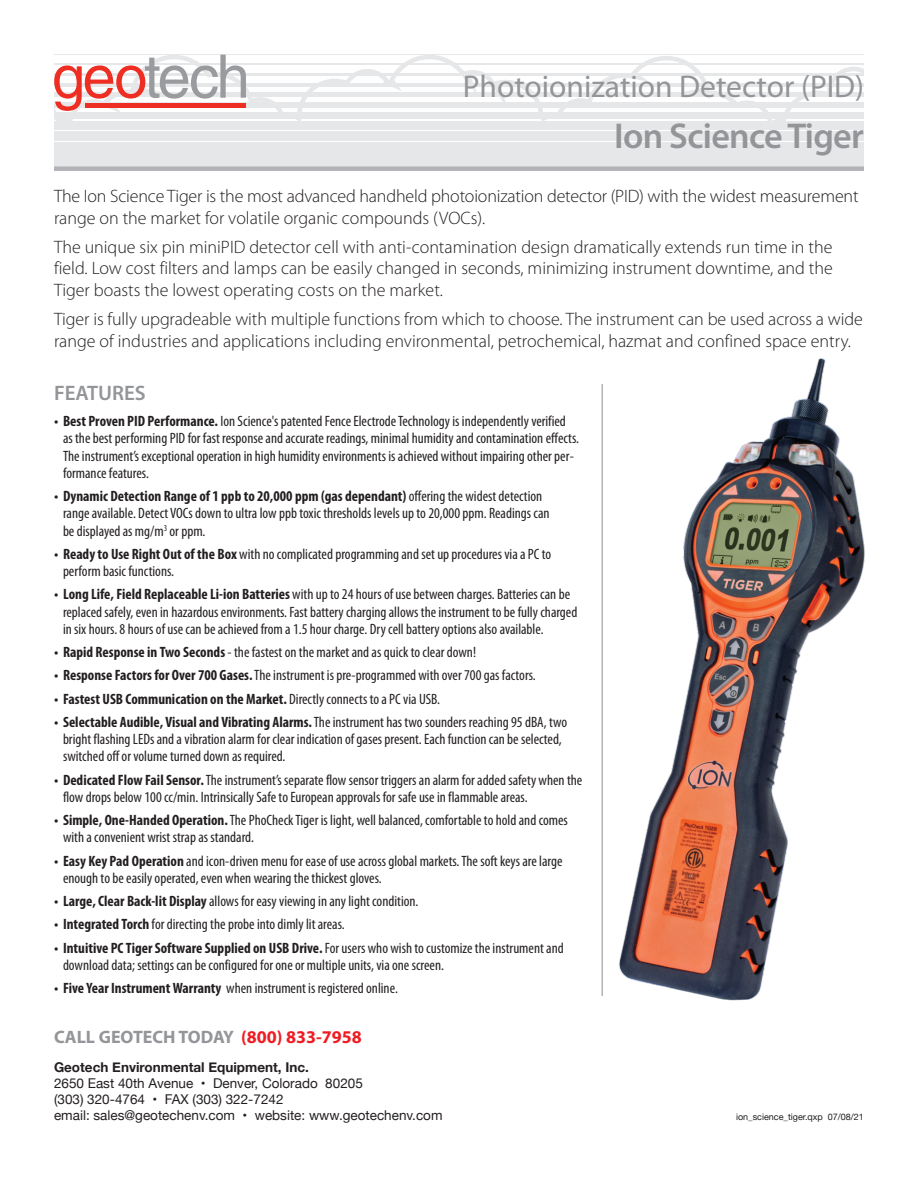
<style>
.page{position:relative;width:918px;height:1188px;background:#fff}
.page>*{position:absolute;margin:0;border:0;box-sizing:border-box;transform-origin:0 0}
.t1{font:600 36px "Myriad Pro";letter-spacing:-.02em;color:#939598}
.t2{font:31.5px "Myriad Pro";color:#939598}
.t3{font:600 21px "Myriad Pro";color:#939598}
.t4{font:300 18px/21.6px "Myriad Pro";letter-spacing:-.005em;color:#231f20}
.t5{font:700 18px "Myriad Pro";color:#939598}
.t6{font:condensed 15px/17.2px "Myriad Pro";color:#231f20}
.t7{font:700 condensed 15px "Myriad Pro";color:#231f20}
.t8{font:13.5px "Helvetica Neue";color:#231f20}
.t9{font:700 13.5px "Helvetica Neue";color:#231f20}
.t10{font:9px "Helvetica Neue";color:#231f20}
.s1{font-weight:700}
.s2{font-weight:400}
.s3{color:#ee1d23}
</style>
<div class="page">
<hr style="left:602px;top:384px;width:1px;height:612px;background:#b2b3b7">
<svg style="left:54px;top:55px;width:810px;height:100px"></svg>
<hr style="left:54px;top:54px;width:810px;height:1px;background:#e6e7e9">
<hr style="left:54px;top:64px;width:810px;height:1px;background:#e6e7e9">
<hr style="left:54px;top:73px;width:810px;height:3px;background:#e6e7e9">
<hr style="left:54px;top:83px;width:810px;height:4px;background:#e6e7e9">
<div style="left:54px;top:92px;width:810px;height:5px;background:#e6e7e9"></div>
<div style="left:54px;top:102px;width:810px;height:6px;background:#e6e7e9"></div>
<div style="left:54px;top:112px;width:810px;height:6px;background:#e6e7e9"></div>
<div style="left:54px;top:121px;width:810px;height:8px;background:#e6e7e9"></div>
<div style="left:54px;top:131px;width:810px;height:10px;background:#e6e7e9"></div>
<div style="left:54px;top:142px;width:810px;height:12px;background:#e6e7e9"></div>
<div style="left:54px;top:155px;width:810px;height:12px;background:#e6e7e9"></div>
<svg style="left:54px;top:55px;width:192px;height:56px"></svg>
<div style="left:85px;top:103px;width:161px;height:5px;background:#ee2e22"></div>
<div style="left:54px;top:166px;width:810px;height:5px;background:#b2b3b7"></div>
<img style="left:619px;top:358px;width:246px;height:643px">
<p class="t2" style="left:463px;top:74px;width:403px">Photoionization Detector (PID)</p>
<p class="t1" style="left:614px;top:122px;width:251px">Ion Science Tiger</p>
<p class="t4" style="left:54px;top:187px;width:806px">The Ion Science Tiger is the most advanced handheld photoionization detector (PID) with the widest measurement range on the market for volatile organic compounds (VOCs).</p>
<p class="t4" style="left:54px;top:238px;width:780px;text-align:justify">The unique six pin miniPID detector cell with anti-contamination design dramatically extends run time in the field. Low cost filters and lamps can be easily changed in seconds, minimizing instrument downtime, and the Tiger boasts the lowest operating costs on the market.</p>
<p class="t4" style="left:54px;top:310px;width:810px">Tiger is fully upgradeable with multiple functions from which to choose. The instrument can be used across a wide range of industries and applications including environmental, petrochemical, hazmat and confined space entry.</p>
<p class="t3" style="left:54px;top:385px;width:93px">FEATURES</p>
<p class="t6" style="left:63px;top:414px;width:518px;text-indent:-9px"><span class="s1">• Best Proven PID Performance.</span> Ion Science's patented Fence Electrode Technology is independently verified as the best performing PID for fast response and accurate readings, minimal humidity and contamination effects.<br>The instrument’s exceptional operation in high humidity environments is achieved without impairing other per&shy;formance features.</p>
<p class="t6" style="left:63px;top:489px;width:488px;text-indent:-9px"><span class="s1">• Dynamic Detection Range of 1 ppb to 20,000 ppm (gas dependant)</span> offering the widest detection range available. Detect VOCs down to ultra low ppb toxic thresholds levels up to 20,000 ppm. Readings can be displayed as mg/m<sup>3</sup> or ppm.</p>
<p class="t6" style="left:63px;top:546px;width:490px;text-indent:-9px"><span class="s1">• Ready to Use Right Out of the Box</span> with no complicated programming and set up procedures via a PC to perform basic functions.</p>
<p class="t6" style="left:63px;top:587px;width:516px;text-indent:-9px"><span class="s1">• Long Life, Field Replaceable Li-ion Batteries</span> with up to 24 hours of use between charges. Batteries can be replaced safely, even in hazardous environments. Fast battery charging allows the instrument to be fully charged in six hours. 8 hours of use can be achieved from a 1.5 hour charge. Dry cell battery options also available.</p>
<p class="t6" style="left:54px;top:645px;width:424px"><span class="s1">• Rapid Response in Two Seconds</span> - the fastest on the market and as quick to clear down!</p>
<p class="t6" style="left:54px;top:668px;width:483px"><span class="s1">• Response Factors for Over 700 Gases.</span> The instrument is pre-programmed with over 700 gas factors.</p>
<p class="t7" style="left:54px;top:693px;width:388px">• Fastest USB Communication on the Market. <span class="s2">Directly connects to a PC via USB.</span></p>
<p class="t6" style="left:63px;top:714px;width:506px;text-indent:-9px"><span class="s1">• Selectable Audible, Visual and Vibrating Alarms.</span> The instrument has two sounders reaching 95 dBA, two bright flashing LEDs and a vibration alarm for clear indication of gases present. Each function can be selected, switched off or volume turned down as required.</p>
<p class="t6" style="left:63px;top:772px;width:521px;text-indent:-9px"><span class="s1">• Dedicated Flow Fail Sensor.</span> The instrument’s separate flow sensor triggers an alarm for added safety when the flow drops below 100 cc/min. Intrinsically Safe to European approvals for safe use in flammable areas.</p>
<p class="t6" style="left:63px;top:813px;width:506px;text-indent:-9px"><span class="s1">• Simple, One-Handed Operation.</span> The PhoCheck Tiger is light, well balanced, comfortable to hold and comes with a convenient wrist strap as standard.</p>
<p class="t6" style="left:63px;top:853px;width:501px;text-indent:-9px"><span class="s1">• Easy Key Pad Operation</span> and icon-driven menu for ease of use across global markets. The soft keys are large enough to be easily operated, even when wearing the thickest gloves.</p>
<p class="t6" style="left:54px;top:894px;width:366px"><span class="s1">• Large, Clear Back-lit Display</span> allows for easy viewing in any light condition.</p>
<p class="t6" style="left:54px;top:917px;width:292px"><span class="s1">• Integrated Torch</span> for directing the probe into dimly lit areas.</p>
<p class="t6" style="left:63px;top:940px;width:502px;text-indent:-9px"><span class="s1">• Intuitive PC Tiger Software Supplied on USB Drive.</span> For users who wish to customize the instrument and download data; settings can be configured for one or multiple units, via one screen.</p>
<p class="t6" style="left:54px;top:981px;width:345px"><span class="s1">• Five Year Instrument Warranty</span> when instrument is registered online.</p>
<p class="t5" style="left:54px;top:1031px;width:309px">CALL GEOTECH TODAY <span class="s3">(800) 833-7958</span></p>
<p class="t9" style="left:54px;top:1059px;width:256px">Geotech Environmental Equipment, Inc.</p>
<p class="t8" style="left:54px;top:1075px;width:310px">2650 East 40th Avenue • Denver, Colorado 80205</p>
<p class="t8" style="left:54px;top:1091px;width:231px">(303) 320-4764 • FAX (303) 322-7242</p>
<p class="t8" style="left:54px;top:1107px;width:390px">email: sales@geotechenv.com • website: www.geotechenv.com</p>
<p class="t10" style="left:736px;top:1112px;width:129px">ion_science_tiger.qxp 07/08/21</p>
</div>
